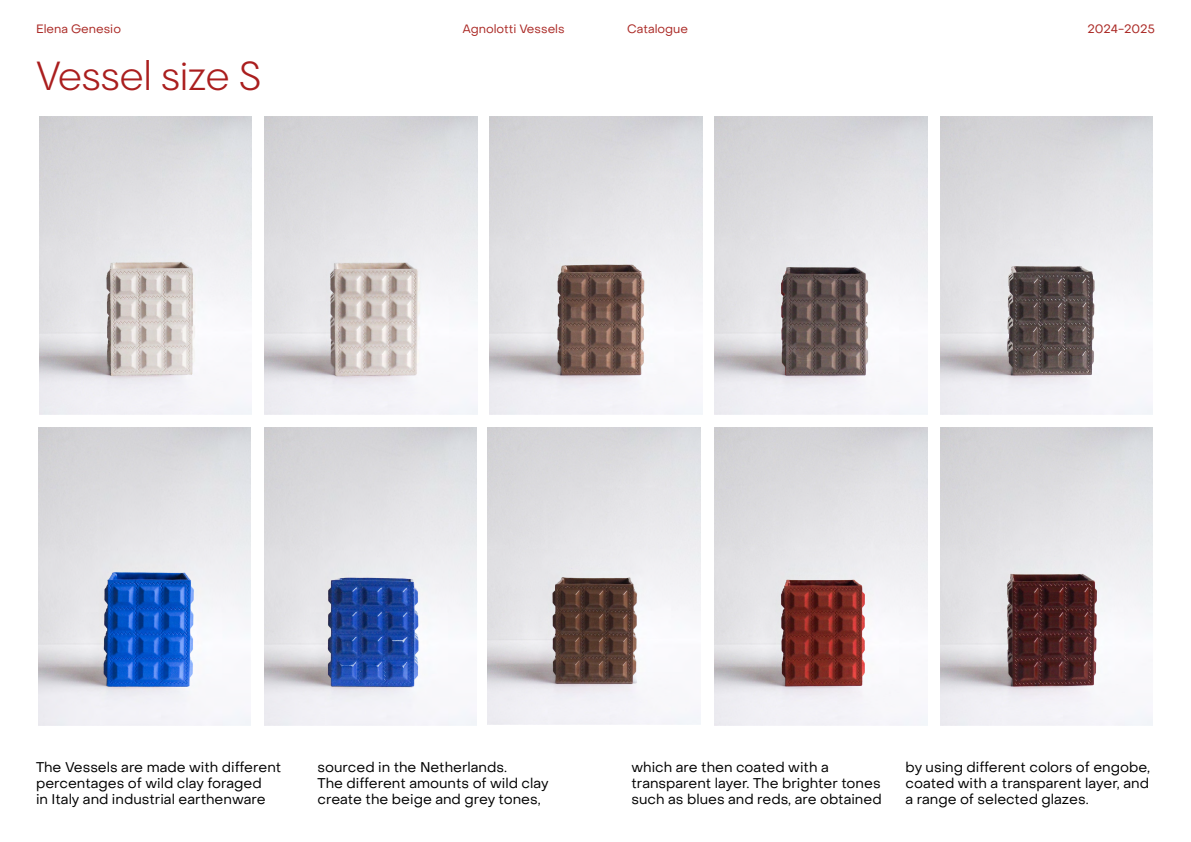
<style>
.page{position:relative;width:1191px;height:842px;background:#fff}
.page>*{position:absolute;margin:0;border:0;box-sizing:border-box;transform-origin:0 0}
.t1{font:40px "PP Pangram Sans";color:#aa1e1e}
.t2{font:14px/16px "Object Sans";color:#000}
.t3{font:12px "Object Sans";color:#aa2925}
</style>
<div class="page">
<img style="left:715px;top:427px;width:212px;height:298px">
<img style="left:940px;top:117px;width:212px;height:297px">
<img style="left:489px;top:117px;width:213px;height:297px">
<img style="left:38px;top:427px;width:213px;height:298px">
<img style="left:264px;top:428px;width:212px;height:297px">
<img style="left:488px;top:427px;width:212px;height:298px">
<img style="left:715px;top:117px;width:212px;height:297px">
<img style="left:940px;top:428px;width:212px;height:297px">
<img style="left:39px;top:117px;width:213px;height:297px">
<img style="left:264px;top:117px;width:213px;height:297px">
<p class="t3" style="left:36px;top:21px;width:87px">Elena Genesio</p>
<p class="t3" style="left:462px;top:21px;width:104px">Agnolotti Vessels</p>
<p class="t3" style="left:627px;top:21px;width:63px">Catalogue</p>
<p class="t3" style="left:1087px;top:21px;width:69px">2024-2025</p>
<h1 class="t1" style="left:36px;top:51px;width:226px">Vessel size S</h1>
<p class="t2" style="left:36px;top:759px;width:247px">The Vessels are made with different percentages of wild clay foraged<br>in Italy and industrial earthenware</p>
<p class="t2" style="left:317px;top:759px;width:233px">sourced in the Netherlands.<br>The different amounts of wild clay create the beige and grey tones,</p>
<p class="t2" style="left:631px;top:759px;width:252px">which are then coated with a transparent layer. The brighter tones such as blues and reds, are obtained</p>
<p class="t2" style="left:905px;top:759px;width:246px;text-align:justify">by using different colors of engobe, coated with a transparent layer, and a range of selected glazes.</p>
</div>
